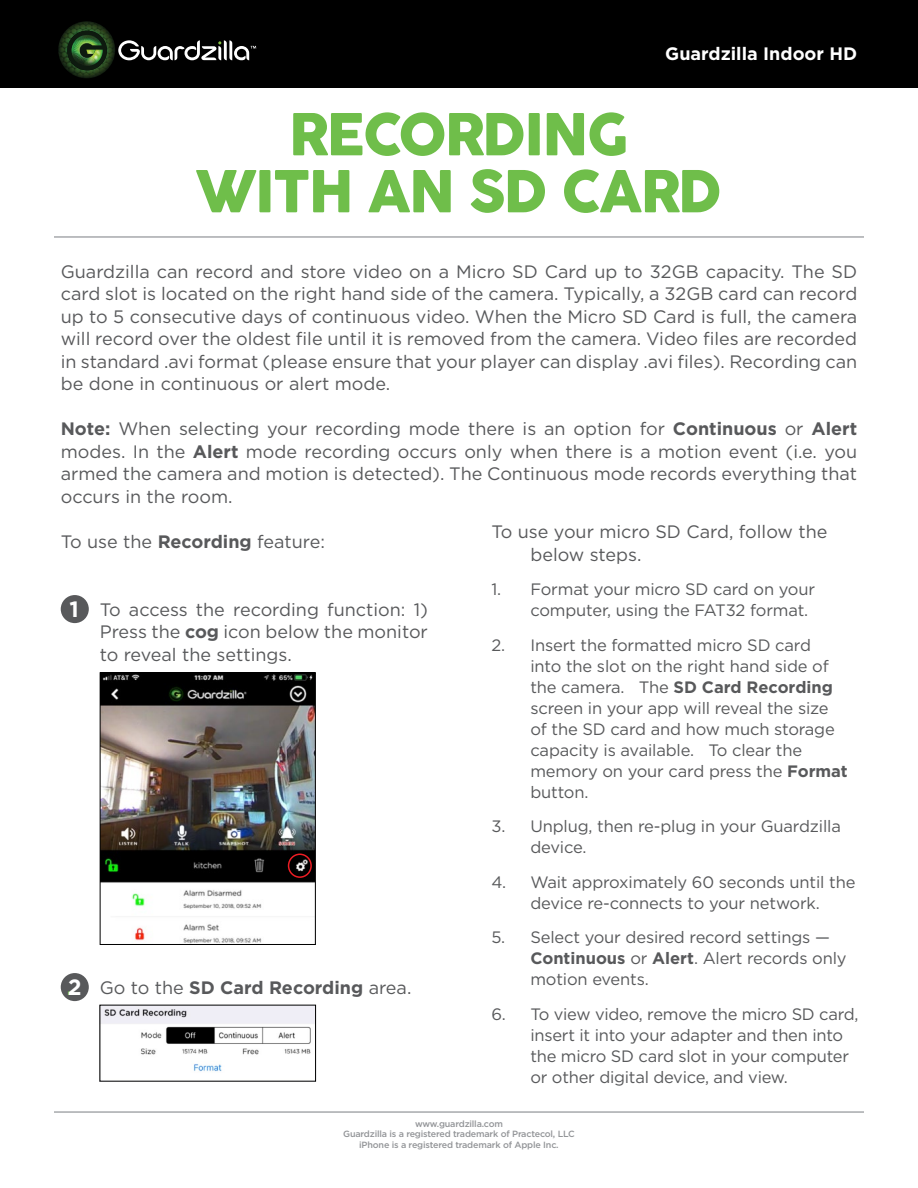
<style>
.page{position:relative;width:918px;height:1188px;background:#fff}
.page>*{position:absolute;margin:0;border:0;box-sizing:border-box;transform-origin:0 0}
.t1{font:57px/57px "COCOGOOSE";letter-spacing:-.04em;color:#6fbe4a;text-align:center}
.t2{font:18px/22.5px "Gotham HTF";color:#58595b;text-align:justify}
.t3{font:700 18px "Gotham HTF";color:#58595b}
.t4{font:700 18px "Gotham HTF";color:#fff}
.t5{font:16.5px/21px "Gotham HTF";letter-spacing:-.01em;color:#58595b}
.t6{font:500 9px/10.5px "Gotham HTF";letter-spacing:-.02em;color:#939598;text-align:center}
.s1{font-weight:700}
.s2{font-weight:700;font-size:22.05px;color:#fff}
.s3{font-size:22.05px;color:#6fbe4a}
.s4{font-size:22.05px;color:#fff}
.s5{font-weight:400}
</style>
<div class="page">
<div style="left:0;top:0;width:918px;height:87px;background:#000"></div>
<img style="left:60px;top:21px;width:53px;height:19px">
<div style="left:67px;top:31px;width:40px;height:39px;background:#0e1a0f;border-radius:50%"></div>
<img style="left:72px;top:35px;width:31px;height:5px">
<svg style="left:58px;top:40px;width:198px;height:38px"></svg>
<div style="left:61px;top:595px;width:28px;height:28px;background:#58595b;border-radius:50%"></div>
<img style="left:102px;top:674px;width:212px;height:269px">
<div style="left:100px;top:672px;width:216px;height:273px;border:1px solid #000"></div>
<div style="left:288px;top:854px;width:24px;height:24px;border:2px solid #ed1d24;border-radius:50%"></div>
<div style="left:61px;top:973px;width:28px;height:28px;background:#58595b;border-radius:50%"></div>
<img style="left:102px;top:1007px;width:212px;height:65px">
<hr style="left:54px;top:1111px;width:810px;height:2px;background:#a7a9ac">
<hr style="left:54px;top:236px;width:810px;height:2px;background:#a7a9ac">
<p class="t4" style="left:665px;top:43px;width:193px">Guardzilla Indoor HD</p>
<h1 class="t1" style="left:196px;top:107px;width:528px">RECORDING<br>WITH AN SD CARD</h1>
<p class="t2" style="left:61px;top:260px;width:798px">Guardzilla can record and store video on a Micro SD Card up to 32GB capacity. The SD card slot is located on the right hand side of the camera. Typically, a 32GB card can record up to 5 consecutive days of continuous video. When the Micro SD Card is full, the camera will record over the oldest file until it is removed from the camera. Video files are recorded in standard .avi format (please ensure that your player can display .avi files). Recording can be done in continuous or alert mode.</p>
<p class="t2" style="left:61px;top:417px;width:798px"><span class="s1">Note:</span> When selecting your recording mode there is an option for <span class="s1">Continuous</span> or <span class="s1">Alert </span>modes. In the <span class="s1">Alert</span> mode recording occurs only when there is a motion event (i.e. you armed the camera and motion is detected). The Continuous mode records everything that occurs in the room.</p>
<p class="t2" style="left:61px;top:530px;width:266px">To use the <span class="s1">Recording</span> feature:</p>
<p class="t2" style="left:530px;top:520px;width:299px;text-indent:-39px">To use your micro SD Card, follow the below steps.</p>
<p class="t5" style="left:530px;top:579px;width:286px;text-indent:-39px">1. Format your micro SD card on your computer, using the FAT32 format.</p>
<p class="t5" style="left:530px;top:634px;width:319px;text-indent:-39px">2. Insert the formatted micro SD card<br>into the slot on the right hand side of the camera. The <span class="s1">SD Card Recording </span>screen in your app will reveal the size of the SD card and how much storage capacity is available. To clear the memory on your card press the <span class="s1">Format </span>button.</p>
<p class="t5" style="left:530px;top:816px;width:312px;text-indent:-39px">3. Unplug, then re-plug in your Guardzilla device.</p>
<p class="t5" style="left:491px;top:871px;width:366px;text-align:center">4. Wait approximately 60 seconds until the device re-connects to your network.</p>
<p class="t5" style="left:530px;top:927px;width:318px;text-indent:-39px">5. Select your desired record settings —<br><span class="s1">Continuous</span> or <span class="s1">Alert</span>. Alert records only motion events.</p>
<p class="t5" style="left:530px;top:1003px;width:330px;text-indent:-39px">6. To view video, remove the micro SD card, insert it into your adapter and then into the micro SD card slot in your computer or other digital device, and view.</p>
<p class="t2" style="left:100px;top:598px;width:330px;text-indent:-30px"><span class="s2">1</span> To access the recording function: 1)<br>Press the <span class="s1">cog</span> icon below the monitor to reveal the settings.</p>
<p class="t3" style="left:67px;top:977px;width:346px"><span class="s3">.</span><span class="s4">2</span> <span class="s5">Go to the</span> SD Card Recording <span class="s5">area.</span></p>
<p class="t6" style="left:343px;top:1118px;width:233px">www.guardzilla.com<br>Guardzilla is a registered trademark of Practecol, LLC iPhone is a registered trademark of Apple Inc.</p>
</div>
